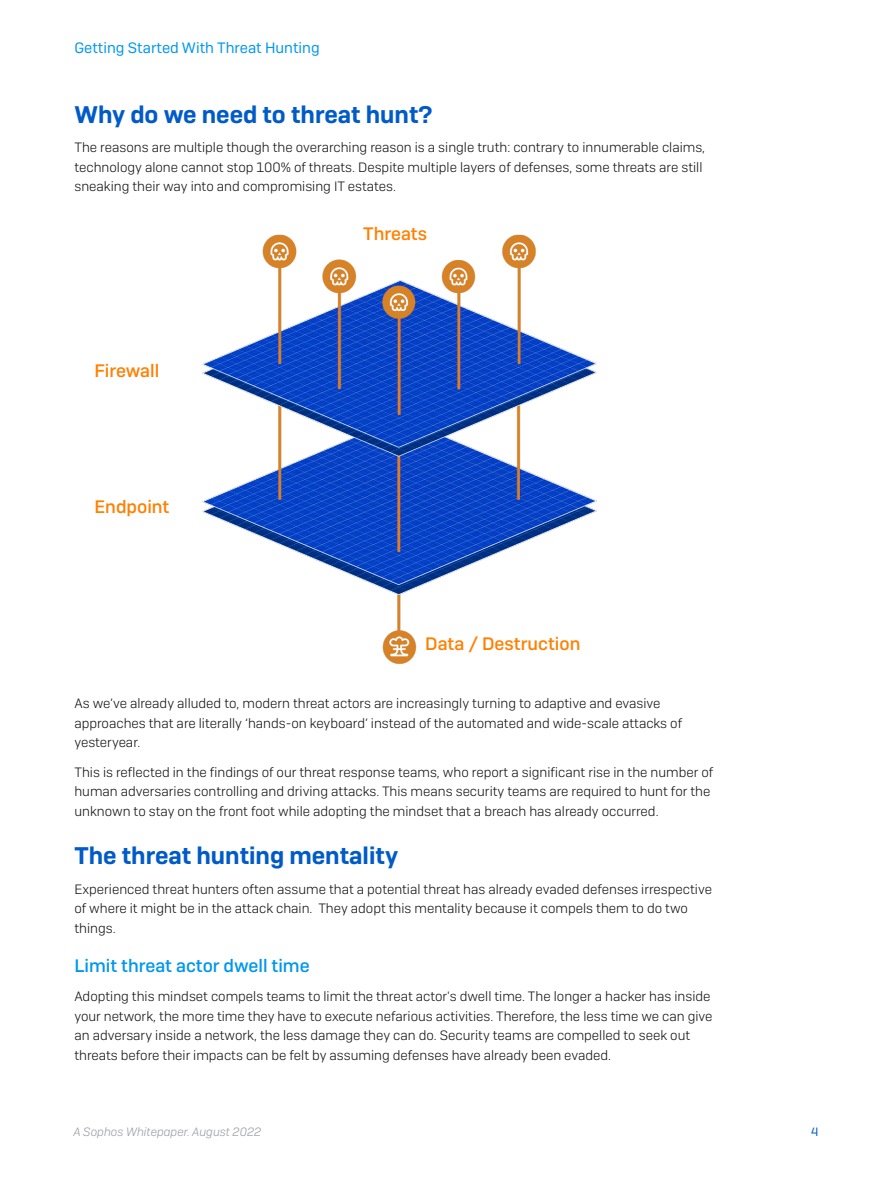
<style>
.page{position:relative;width:893px;height:1191px;background:#fff}
.page>*{position:absolute;margin:0;border:0;box-sizing:border-box;transform-origin:0 0}
.Subheading_1{font:600 24px "Sophos Sans";color:#005bc8}
.t1{font:500 18px "Sophos Sans";color:#ff8000}
.Subheading_2{font:500 18px "Sophos Sans";color:#0097ee}
.t2{font:15px "Sophos Sans";color:#0097ee}
.Body_Copy{font:300 13.5px/19.5px "Sophos Sans";color:#0d0d0e}
.t3{font:italic 300 12px "Sophos Sans";color:#96989c}
.t4{font:12px "Sophos Sans";color:#005bc8}
</style>
<div class="page">
<img style="left:202px;top:234px;width:395px;height:430px">
<p class="t2" style="left:74px;top:39px;width:247px">Getting Started With Threat Hunting</p>
<p class="Subheading_1" style="left:74px;top:100px;width:360px">Why do we need to threat hunt?</p>
<p class="Body_Copy" style="left:74px;top:138px;width:632px">The reasons are multiple though the overarching reason is a single truth: contrary to innumerable claims, technology alone cannot stop 100% of threats. Despite multiple layers of defenses, some threats are still sneaking their way into and compromising IT estates.</p>
<p class="t1" style="left:94px;top:359px;width:66px">Firewall</p>
<p class="t1" style="left:94px;top:496px;width:76px">Endpoint</p>
<p class="t1" style="left:363px;top:223px;width:66px">Threats</p>
<p class="t1" style="left:425px;top:632px;width:157px">Data / Destruction</p>
<p class="Body_Copy" style="left:74px;top:693px;width:609px">As we’ve already alluded to, modern threat actors are increasingly turning to adaptive and evasive approaches that are literally ‘hands-on keyboard’ instead of the automated and wide-scale attacks of yesteryear.</p>
<p class="Body_Copy" style="left:74px;top:762px;width:640px">This is reflected in the findings of our threat response teams, who report a significant rise in the number of human adversaries controlling and driving attacks. This means security teams are required to hunt for the unknown to stay on the front foot while adopting the mindset that a breach has already occurred.</p>
<p class="Subheading_1" style="left:74px;top:841px;width:325px">The threat hunting mentality</p>
<p class="Body_Copy" style="left:74px;top:879px;width:639px">Experienced threat hunters often assume that a potential threat has already evaded defenses irrespective of where it might be in the attack chain. They adopt this mentality because it compels them to do two things.</p>
<p class="Subheading_2" style="left:74px;top:954px;width:237px">Limit threat actor dwell time</p>
<p class="Body_Copy" style="left:74px;top:986px;width:640px">Adopting this mindset compels teams to limit the threat actor's dwell time. The longer a hacker has inside your network, the more time they have to execute nefarious activities. Therefore, the less time we can give an adversary inside a network, the less damage they can do. Security teams are compelled to seek out threats before their impacts can be felt by assuming defenses have already been evaded.</p>
<p class="t3" style="left:74px;top:1124px;width:189px">A Sophos Whitepaper. August 2022</p>
<p class="t4" style="left:811px;top:1124px;width:9px">4</p>
</div>
